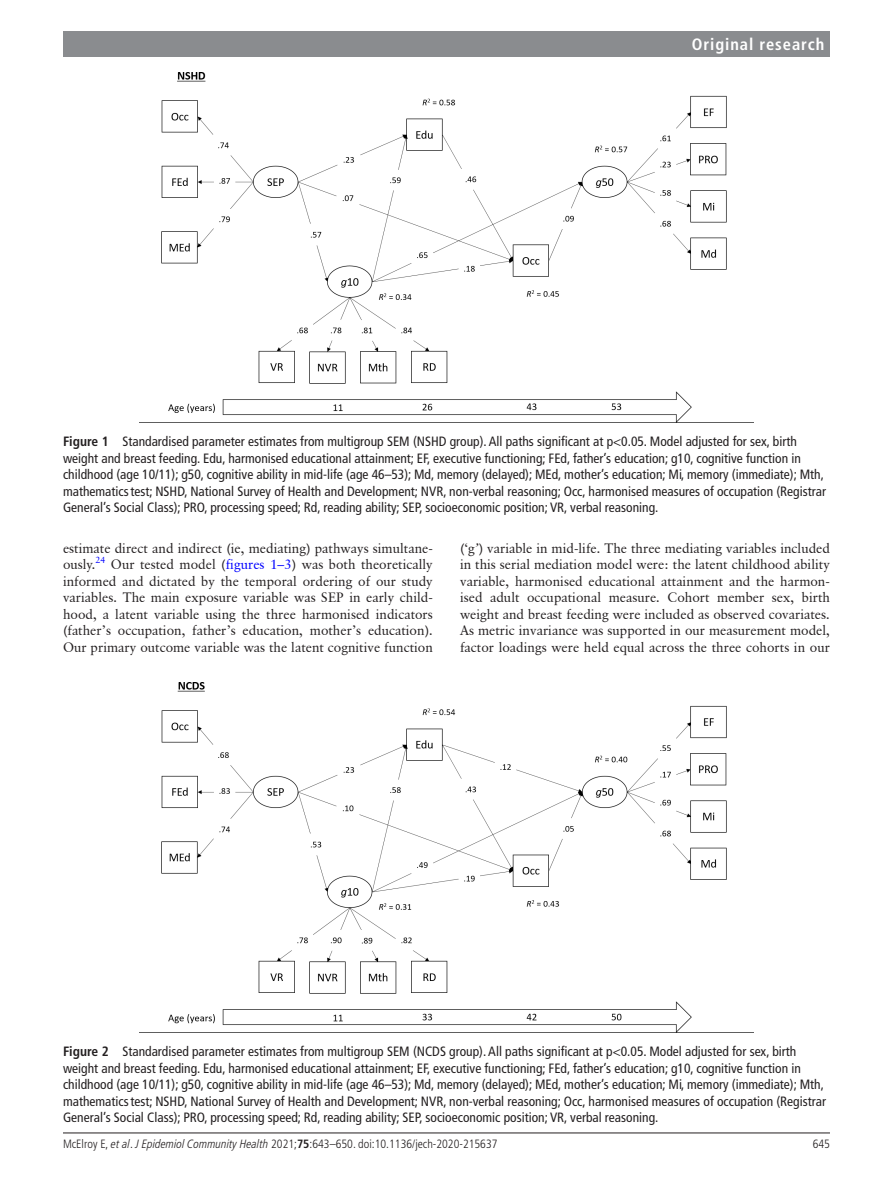
<style>
.page{position:relative;width:893px;height:1191px;background:#fff}
.page>*{position:absolute;margin:0;border:0;box-sizing:border-box;transform-origin:0 0}
.t1{font:700 condensed 16.5px "Frutiger LT Pro";letter-spacing:.055em;color:#fff}
.t2{font:condensed 13.5px/16.5px "Frutiger LT Pro";color:#231f20}
.t3{font:13.5px/16.5px "Classical Garamond BT";color:#231f20;text-align:justify}
.t4{font:300 condensed 12px "Frutiger LT Pro";color:#231f20}
.s1{font-weight:700}
.s2{color:#00f}
.s3{font-style:italic}
</style>
<div class="page">
<hr style="left:63px;top:1132px;width:767px;height:1px;background:#231f20">
<div style="left:63px;top:31px;width:767px;height:25px;background:#8a8c8f"></div>
<img style="left:161px;top:72px;width:566px;height:350px">
<img style="left:161px;top:682px;width:566px;height:350px">
<p class="t1" style="left:692px;top:34px;width:134px">Original research</p>
<p class="t2" style="left:63px;top:433px;width:764px"><span class="s1">Figure 1</span> Standardised parameter estimates from multigroup SEM (NSHD group). All paths significant at p&lt;0.05. Model adjusted for sex, birth weight and breast feeding. Edu, harmonised educational attainment; EF, executive functioning; FEd, father’s education; g10, cognitive function in childhood (age 10/11); g50, cognitive ability in mid-life (age 46–53); Md, memory (delayed); MEd, mother’s education; Mi, memory (immediate); Mth, mathematicstest; NSHD, National Survey of Health and Development; NVR, non-verbal reasoning; Occ, harmonised measures of occupation (Registrar General’s Social Class); PRO, processing speed; Rd, reading ability; SEP, socioeconomic position; VR, verbal reasoning.</p>
<p class="t3" style="left:63px;top:540px;width:371px">estimate direct and indirect (ie, mediating) pathways simultane&shy;ously.<sup>24</sup> Our tested model (<span class="s2">figures 1–3</span>) was both theoretically informed and dictated by the temporal ordering of our study variables. The main exposure variable was SEP in early child&shy;hood, a latent variable using the three harmonised indicators (father’s occupation, father’s education, mother’s education).<br>Our primary outcome variable was the latent cognitive function</p>
<p class="t3" style="left:460px;top:540px;width:371px">(‘g<span class="s3">’</span>) variable in mid-life. The three mediating variables included in this serial mediation model were: the latent childhood ability variable, harmonised educational attainment and the harmon&shy;ised adult occupational measure. Cohort member sex, birth weight and breast feeding were included as observed covariates.<br>As metric invariance was supported in our measurement model, factor loadings were held equal across the three cohorts in our</p>
<p class="t2" style="left:63px;top:1043px;width:764px"><span class="s1">Figure 2</span> Standardised parameter estimates from multigroup SEM (NCDS group). All paths significant at p&lt;0.05. Model adjusted for sex, birth weight and breast feeding. Edu, harmonised educational attainment; EF, executive functioning; FEd, father’s education; g10, cognitive function in childhood (age 10/11); g50, cognitive ability in mid-life (age 46–53); Md, memory (delayed); MEd, mother’s education; Mi, memory (immediate); Mth, mathematicstest; NSHD, National Survey of Health and Development; NVR, non-verbal reasoning; Occ, harmonised measures of occupation (Registrar General’s Social Class); PRO, processing speed; Rd, reading ability; SEP, socioeconomic position; VR, verbal reasoning.</p>
<p class="t4" style="left:63px;top:1136px;width:436px">McElroy E, <span class="s3">et al</span>. <span class="s3">J Epidemiol Community Health</span> 2021;<span class="s1">75</span>:643–650. doi:10.1136/jech-2020-215637</p>
<p class="t4" style="left:813px;top:1136px;width:19px">645</p>
</div>
